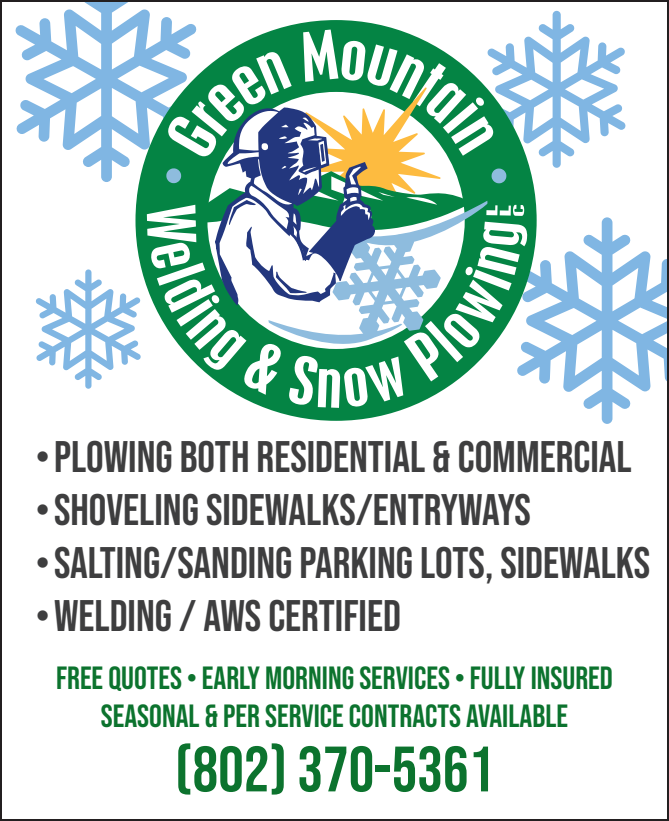
<style>
.page{position:relative;width:669px;height:821px;background:#fff}
.page>*{position:absolute;margin:0;border:0;box-sizing:border-box;transform-origin:0 0}
.t1{font:64px "Bebas Neue";color:#0c732e}
.t2{font:44px "Bebas Neue";color:#3e3e3f}
.t3{font:32px/38.4px "Bebas Neue";color:#0c732e;text-align:center}
</style>
<div class="page">
<svg style="left:15px;top:5px;width:133px;height:177px"></svg>
<svg style="left:586px;top:234px;width:77px;height:190px"></svg>
<svg style="left:35px;top:269px;width:106px;height:120px"></svg>
<svg style="left:147px;top:11px;width:478px;height:397px"></svg>
<div style="left:0;top:0;width:668px;height:821px;border:4px solid #231f20"></div>
<p class="t2" style="left:36px;top:439px;width:596px">• PLOWING BOTH RESIDENTIAL &amp; COMMERCIAL</p>
<p class="t2" style="left:36px;top:492px;width:496px">• SHOVELING SIDEWALKS/ENTRYWAYS</p>
<p class="t2" style="left:36px;top:545px;width:615px">• SALTING/SANDING PARKING LOTS, SIDEWALKS</p>
<p class="t2" style="left:36px;top:598px;width:366px">• WELDING / AWS CERTIFIED</p>
<p class="t3" style="left:56px;top:660px;width:558px">FREE QUOTES • EARLY MORNING SERVICES • FULLY INSURED<br>SEASONAL &amp; PER SERVICE CONTRACTS AVAILABLE</p>
<h1 class="t1" style="left:175px;top:743px;width:320px">(802) 370-5361</h1>
</div>
